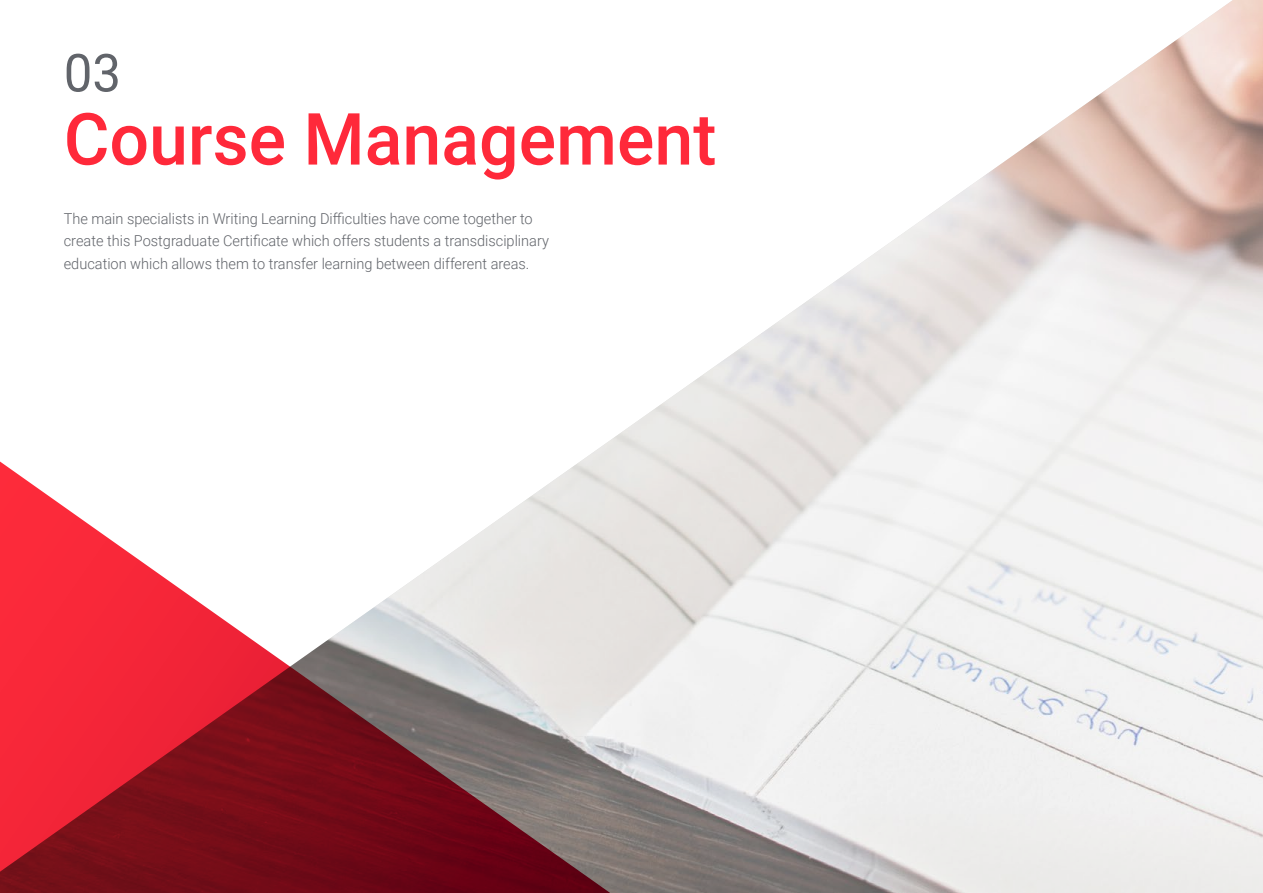
<style>
.page{position:relative;width:1263px;height:893px;background:#fff}
.page>*{position:absolute;margin:0;border:0;box-sizing:border-box;transform-origin:0 0}
.t1{font:500 72px "Roboto";color:#ff293a}
.t2{font:52.5px "Roboto";color:#61646a}
.t3{font:300 15px/22.5px "Roboto";color:#61646a}
</style>
<div class="page">
<img style="left:602px;top:0;width:661px;height:893px">
<svg style="left:0;top:446px;width:640px;height:447px"></svg>
<h2 class="t2" style="left:64px;top:36px;width:59px">03</h2>
<h1 class="t1" style="left:64px;top:89px;width:654px">Course Management</h1>
<p class="t3" style="left:64px;top:207px;width:487px">The main specialists in Writing Learning Difficulties have come together to create this Postgraduate Certificate which offers students a transdisciplinary education which allows them to transfer learning between different areas.</p>
</div>
